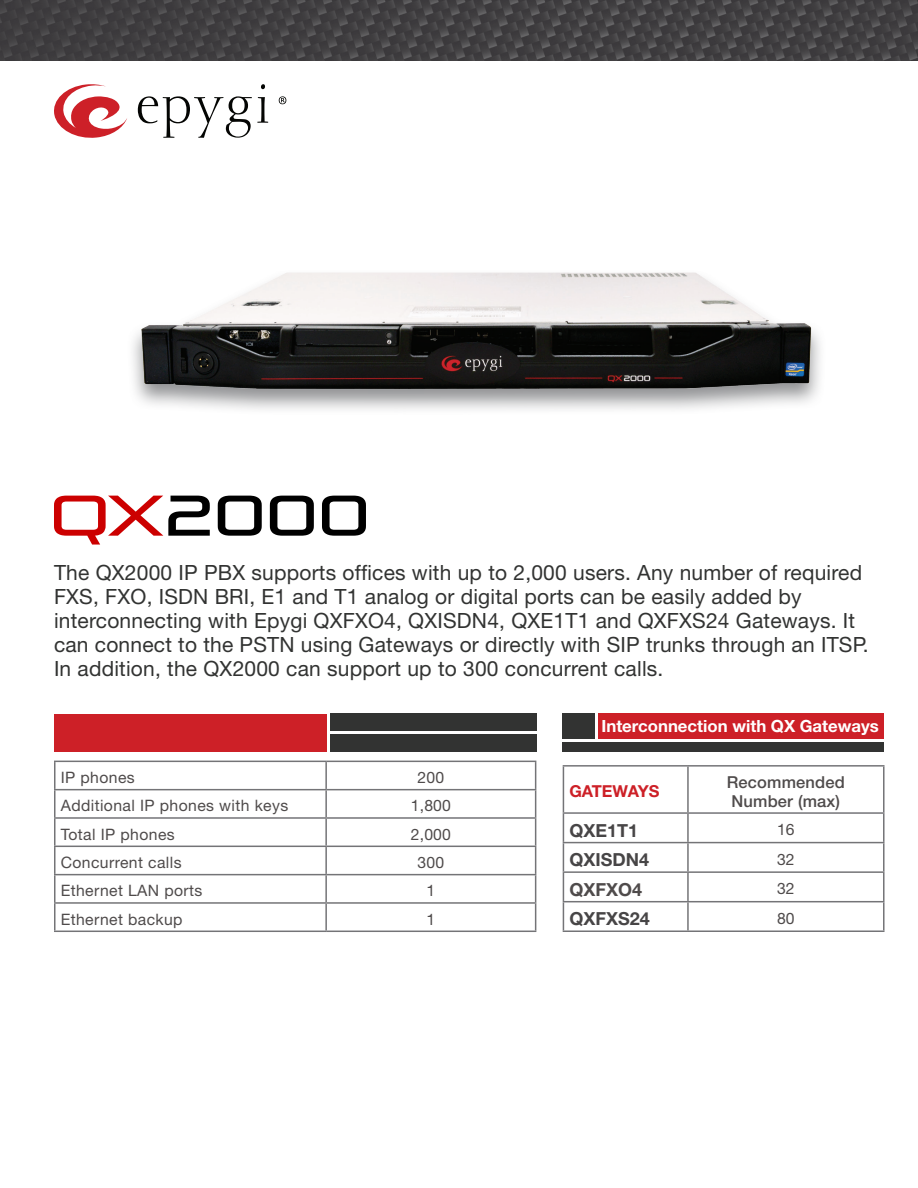
<style>
.page{position:relative;width:918px;height:1188px;background:#fff}
.page>*{position:absolute;margin:0;border:0;box-sizing:border-box;transform-origin:0 0}
.t1{font:21px/24px "Helvetica Neue";letter-spacing:.01em;color:#323332}
.t2{font:700 18px "Helvetica Neue";color:#474546}
.t3{font:700 18px "Helvetica Neue";color:#4f4b4b}
.ProductNames{font:700 16.8px "Helvetica Neue";color:#fff}
.t4{font:500 16.5px "Helvetica Neue";letter-spacing:.01em;color:#4f4b4b}
.t5{font:700 16.5px "Helvetica Neue";color:#cd2027}
.t6{font:15.75px "Helvetica Neue";letter-spacing:.025em;color:#4f4b4b}
</style>
<div class="page">
<div style="left:54px;top:714px;width:272px;height:37px;background:#cd2027"></div>
<div style="left:330px;top:714px;width:206px;height:17px;background:#323332"></div>
<div style="left:330px;top:734px;width:206px;height:17px;background:#323332"></div>
<svg style="left:56px;top:762px;width:269px;height:169px"></svg>
<hr style="left:54px;top:761px;width:272px;height:1px;background:#747477">
<hr style="left:54px;top:762px;width:2px;height:27px;background:#747477">
<hr style="left:325px;top:762px;width:2px;height:27px;background:#747477">
<hr style="left:54px;top:789px;width:272px;height:1px;background:#747477">
<hr style="left:54px;top:790px;width:2px;height:27px;background:#747477">
<hr style="left:325px;top:790px;width:2px;height:27px;background:#747477">
<hr style="left:54px;top:817px;width:272px;height:2px;background:#747477">
<hr style="left:54px;top:819px;width:2px;height:27px;background:#747477">
<hr style="left:325px;top:819px;width:2px;height:27px;background:#747477">
<hr style="left:54px;top:846px;width:272px;height:1px;background:#747477">
<hr style="left:54px;top:847px;width:2px;height:27px;background:#747477">
<hr style="left:325px;top:847px;width:2px;height:27px;background:#747477">
<hr style="left:54px;top:874px;width:272px;height:1px;background:#747477">
<hr style="left:54px;top:875px;width:2px;height:27px;background:#747477">
<hr style="left:325px;top:875px;width:2px;height:27px;background:#747477">
<hr style="left:54px;top:902px;width:272px;height:2px;background:#747477">
<hr style="left:54px;top:904px;width:2px;height:27px;background:#747477">
<hr style="left:325px;top:904px;width:2px;height:27px;background:#747477">
<svg style="left:326px;top:761px;width:210px;height:170px"></svg>
<hr style="left:54px;top:931px;width:272px;height:1px;background:#747477">
<hr style="left:326px;top:931px;width:210px;height:1px;background:#747477">
<hr style="left:563px;top:765px;width:125px;height:2px;background:#747477">
<hr style="left:688px;top:765px;width:197px;height:2px;background:#747477">
<hr style="left:883px;top:767px;width:2px;height:45px;background:#747477">
<hr style="left:688px;top:812px;width:197px;height:2px;background:#747477">
<hr style="left:883px;top:814px;width:2px;height:28px;background:#747477">
<hr style="left:688px;top:842px;width:197px;height:1px;background:#747477">
<hr style="left:883px;top:843px;width:2px;height:28px;background:#747477">
<hr style="left:688px;top:871px;width:197px;height:2px;background:#747477">
<hr style="left:883px;top:873px;width:2px;height:28px;background:#747477">
<svg style="left:563px;top:766px;width:321px;height:164px"></svg>
<hr style="left:688px;top:901px;width:197px;height:1px;background:#747477">
<hr style="left:687px;top:902px;width:2px;height:28px;background:#747477">
<hr style="left:883px;top:902px;width:2px;height:28px;background:#747477">
<hr style="left:563px;top:930px;width:125px;height:2px;background:#747477">
<hr style="left:688px;top:930px;width:197px;height:2px;background:#747477">
<div style="left:563px;top:714px;width:32px;height:25px;background:#323332"></div>
<div style="left:563px;top:742px;width:321px;height:9px;background:#323332"></div>
<div style="left:598px;top:714px;width:286px;height:25px;background:#cd2027"></div>
<div style="left:126px;top:268px;width:700px;height:148px;background:#6c6d70;opacity:.75"></div>
<img style="left:136px;top:270px;width:677px;height:121px">
<svg style="left:54px;top:496px;width:156px;height:49px"></svg>
<svg style="left:218px;top:496px;width:44px;height:40px"></svg>
<svg style="left:270px;top:496px;width:44px;height:40px"></svg>
<svg style="left:322px;top:496px;width:44px;height:40px"></svg>
<img style="left:0;top:0;width:918px;height:61px">
<svg style="left:279px;top:96px;width:7px;height:8px"></svg>
<svg style="left:138px;top:84px;width:130px;height:54px"></svg>
<svg style="left:54px;top:84px;width:73px;height:54px"></svg>
<p class="t1" style="left:54px;top:561px;width:810px">The QX2000 IP PBX supports offices with up to 2,000 users. Any number of required<br>FXS, FXO, ISDN BRI, E1 and T1 analog or digital ports can be easily added by</p>
<p class="t1" style="left:54px;top:609px;width:816px">interconnecting with Epygi QXFXO4, QXISDN4, QXE1T1 and QXFXS24 Gateways. It can connect to the PSTN using Gateways or directly with SIP trunks through an ITSP.</p>
<p class="t1" style="left:54px;top:657px;width:611px">In addition, the QX2000 can support up to 300 concurrent calls.</p>
<p class="t6" style="left:61px;top:766px;width:76px">IP phones</p>
<p class="t6" style="left:418px;top:766px;width:28px">200</p>
<p class="t6" style="left:61px;top:794px;width:229px">Additional IP phones with keys</p>
<p class="t6" style="left:411px;top:794px;width:42px">1,800</p>
<p class="t6" style="left:61px;top:823px;width:116px">Total IP phones</p>
<p class="t6" style="left:411px;top:823px;width:42px">2,000</p>
<p class="t6" style="left:61px;top:851px;width:122px">Concurrent calls</p>
<p class="t6" style="left:418px;top:851px;width:28px">300</p>
<p class="t6" style="left:61px;top:879px;width:143px">Ethernet LAN ports</p>
<p class="t6" style="left:427px;top:879px;width:10px">1</p>
<p class="t6" style="left:61px;top:908px;width:123px">Ethernet backup</p>
<p class="t6" style="left:427px;top:908px;width:10px">1</p>
<p class="ProductNames" style="left:601px;top:712px;width:279px">Interconnection with QX Gateways</p>
<p class="t5" style="left:569px;top:779px;width:92px">GATEWAYS</p>
<p class="t4" style="left:727px;top:768px;width:120px">Recommended</p>
<p class="t4" style="left:731px;top:788px;width:110px">Number (max)</p>
<p class="t2" style="left:569px;top:816px;width:70px">QXE1T1</p>
<p class="t6" style="left:777px;top:818px;width:19px">16</p>
<p class="t2" style="left:569px;top:846px;width:81px">QXISDN4</p>
<p class="t6" style="left:777px;top:848px;width:19px">32</p>
<p class="t3" style="left:569px;top:875px;width:74px">QXFXO4</p>
<p class="t6" style="left:777px;top:877px;width:19px">32</p>
<p class="t2" style="left:569px;top:905px;width:82px">QXFXS24</p>
<p class="t6" style="left:777px;top:907px;width:19px">80</p>
</div>
